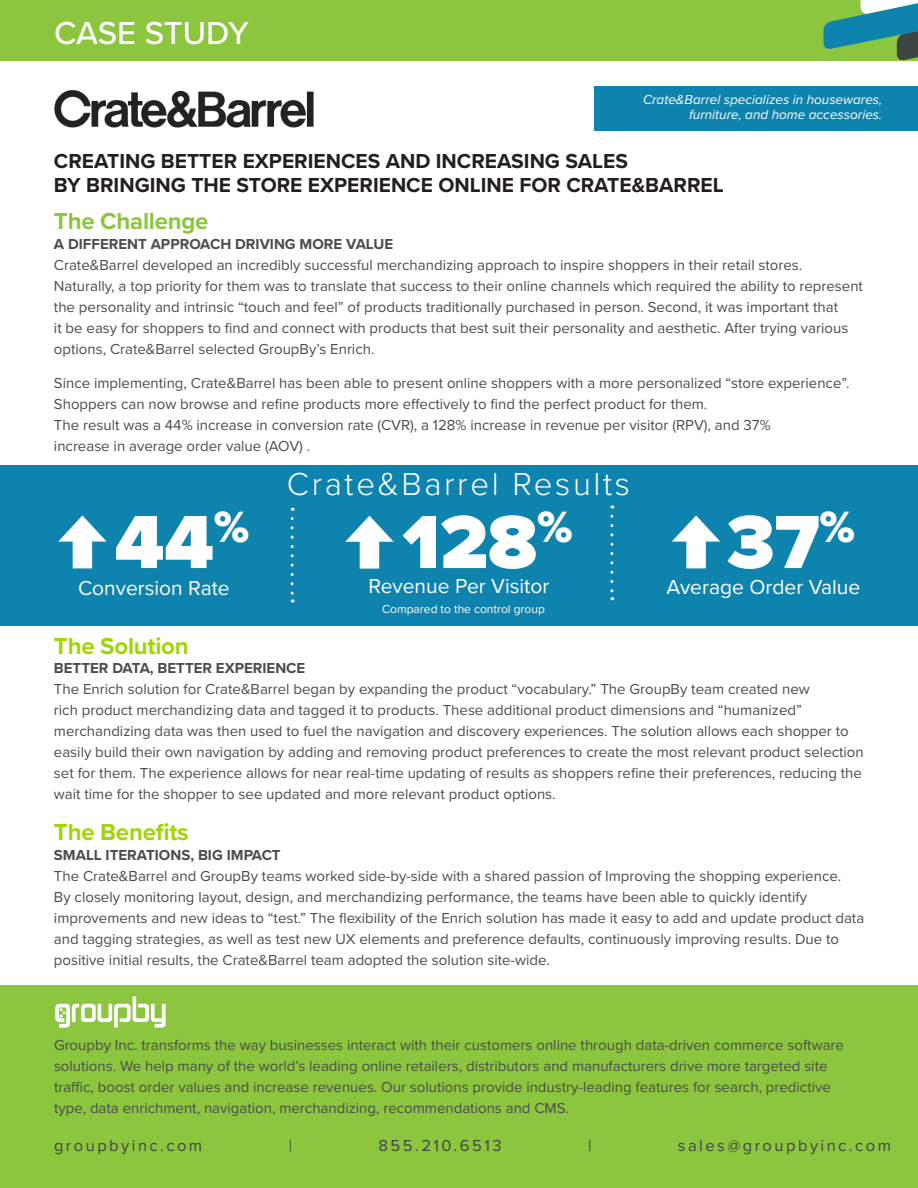
<style>
.page{position:relative;width:918px;height:1188px;background:#fff}
.page>*{position:absolute;margin:0;border:0;box-sizing:border-box;transform-origin:0 0}
.Body_Copy{font:900 78px "Proxima Nova";color:#fff}
.Case_Study_title{font:300 33px "Proxima Nova";letter-spacing:.08em;color:#fff}
.Case_Study_title-2{font:500 33px "Proxima Nova";letter-spacing:-.005em;color:#fff}
.Header_Body{font:700 24px "Proxima Nova";letter-spacing:-.01em;color:#8bc63e}
.Body_Copy-2{font:700 24px "Proxima Nova";letter-spacing:-.01em;color:#a2d40a}
.Header_Body-2{font:700 24px "Proxima Nova";letter-spacing:-.01em;color:#a2d40a}
.Case_Study_SUB_title{font:700 21px/24px "Proxima Nova";color:#231f20}
.Case_Study_title-3{font:21px "Proxima Nova";color:#fff}
.t1{font:16.5px "Proxima Nova";letter-spacing:.15em;color:#434343}
.Body_Copy-3{font:15px/21px "Proxima Nova";color:#4b4c4d}
.Header_Body-3{font:700 15px "Proxima Nova";color:#4b4c4d}
.Body_Copy-4{font:700 15px "Proxima Nova";color:#4b4c4d}
.Body_Copy-5{font:italic 13.5px/15px "Proxima Nova";color:#fff;text-align:right}
.Case_Study_title-4{font:12px "Proxima Nova";color:#fff}
</style>
<div class="page">
<div style="left:594px;top:86px;width:324px;height:45px;background:#0e83ae"></div>
<div style="left:0;top:0;width:918px;height:60px;background:#8bc63e"></div>
<svg style="left:824px;top:0;width:94px;height:61px"></svg>
<div style="left:0;top:986px;width:918px;height:202px;background:#8bc63e"></div>
<svg style="left:55px;top:996px;width:111px;height:32px"></svg>
<div style="left:0;top:465px;width:918px;height:160px;background:#0e83ae"></div>
<div style="left:73px;top:531px;width:19px;height:37px;background:#fff"></div>
<svg style="left:58px;top:515px;width:49px;height:27px"></svg>
<div style="left:360px;top:532px;width:19px;height:37px;background:#fff"></div>
<svg style="left:345px;top:516px;width:49px;height:26px"></svg>
<div style="left:686px;top:531px;width:20px;height:37px;background:#fff"></div>
<svg style="left:672px;top:515px;width:48px;height:27px"></svg>
<svg style="left:291px;top:518px;width:3px;height:85px"></svg>
<svg style="left:610px;top:516px;width:3px;height:84px"></svg>
<img style="left:54px;top:90px;width:260px;height:38px">
<p class="Case_Study_title-2" style="left:54px;top:8px;width:197px">CASE STUDY</p>
<p class="Body_Copy-5" style="left:643px;top:91px;width:241px">Crate&amp;Barrel specializes in housewares, furniture, and home accessories.</p>
<p class="Case_Study_SUB_title" style="left:54px;top:149px;width:671px">CREATING BETTER EXPERIENCES AND INCREASING SALES<br>BY BRINGING THE STORE EXPERIENCE ONLINE FOR CRATE&amp;BARREL</p>
<p class="Header_Body" style="left:54px;top:203px;width:156px">The Challenge</p>
<p class="Header_Body-3" style="left:54px;top:232px;width:341px">A DIFFERENT APPROACH DRIVING MORE VALUE</p>
<p class="Body_Copy-3" style="left:54px;top:253px;width:811px">Crate&amp;Barrel developed an incredibly successful merchandizing approach to inspire shoppers in their retail stores.<br>Naturally, a top priority for them was to translate that success to their online channels which required the ability to represent the personality and intrinsic “touch and feel” of products traditionally purchased in person. Second, it was important that<br>it be easy for shoppers to find and connect with products that best suit their personality and aesthetic. After trying various options, Crate&amp;Barrel selected GroupBy’s Enrich.</p>
<p class="Body_Copy-3" style="left:54px;top:372px;width:797px">Since implementing, Crate&amp;Barrel has been able to present online shoppers with a more personalized “store experience”.<br>Shoppers can now browse and refine products more effectively to find the perfect product for them.<br>The result was a 44% increase in conversion rate (CVR), a 128% increase in revenue per visitor (RPV), and 37%<br>increase in average order value (AOV) .</p>
<p class="Body_Copy" style="left:115px;top:484px;width:136px">44<sup>%</sup></p>
<p class="Case_Study_title-3" style="left:78px;top:572px;width:153px">Conversion Rate</p>
<p class="Case_Study_title" style="left:287px;top:460px;width:345px">Crate&amp;Barrel Results</p>
<p class="Body_Copy" style="left:403px;top:484px;width:172px">128<sup>%</sup></p>
<p class="Case_Study_title-3" style="left:369px;top:570px;width:182px">Revenue Per Visitor</p>
<p class="Case_Study_title-4" style="left:382px;top:600px;width:164px">Compared to the control group</p>
<p class="Body_Copy" style="left:727px;top:484px;width:130px">37<sup>%</sup></p>
<p class="Case_Study_title-3" style="left:667px;top:571px;width:195px">Average Order Value</p>
<p class="Body_Copy-2" style="left:54px;top:628px;width:136px">The Solution</p>
<p class="Body_Copy-4" style="left:54px;top:657px;width:253px">BETTER DATA, BETTER EXPERIENCE</p>
<p class="Body_Copy-3" style="left:54px;top:678px;width:811px">The Enrich solution for Crate&amp;Barrel began by expanding the product “vocabulary.” The GroupBy team created new<br>rich product merchandizing data and tagged it to products. These additional product dimensions and “humanized” merchandizing data was then used to fuel the navigation and discovery experiences. The solution allows each shopper to easily build their own navigation by adding and removing product preferences to create the most relevant product selection set for them. The experience allows for near real-time updating of results as shoppers refine their preferences, reducing the wait time for the shopper to see updated and more relevant product options.</p>
<p class="Header_Body-2" style="left:54px;top:814px;width:136px">The Benefits</p>
<p class="Header_Body-3" style="left:54px;top:844px;width:228px">SMALL ITERATIONS, BIG IMPACT</p>
<p class="Body_Copy-3" style="left:54px;top:865px;width:812px">The Crate&amp;Barrel and GroupBy teams worked side-by-side with a shared passion of Improving the shopping experience.<br>By closely monitoring layout, design, and merchandizing performance, the teams have been able to quickly identify improvements and new ideas to “test.” The flexibility of the Enrich solution has made it easy to add and update product data and tagging strategies, as well as test new UX elements and preference defaults, continuously improving results. Due to positive initial results, the Crate&amp;Barrel team adopted the solution site-wide.</p>
<p class="Body_Copy-3" style="left:54px;top:1034px;width:791px">Groupby Inc. transforms the way businesses interact with their customers online through data-driven commerce software solutions. We help many of the world’s leading online retailers, distributors and manufacturers drive more targeted site traffic, boost order values and increase revenues. Our solutions provide industry-leading features for search, predictive type, data enrichment, navigation, merchandizing, recommendations and CMS.</p>
<p class="t1" style="left:54px;top:1133px;width:150px">groupbyinc.com</p>
<p class="t1" style="left:289px;top:1133px;width:5px">|</p>
<p class="t1" style="left:379px;top:1133px;width:125px">855.210.6513</p>
<p class="t1" style="left:588px;top:1133px;width:5px">|</p>
<p class="t1" style="left:678px;top:1133px;width:215px">sales@groupbyinc.com</p>
</div>
